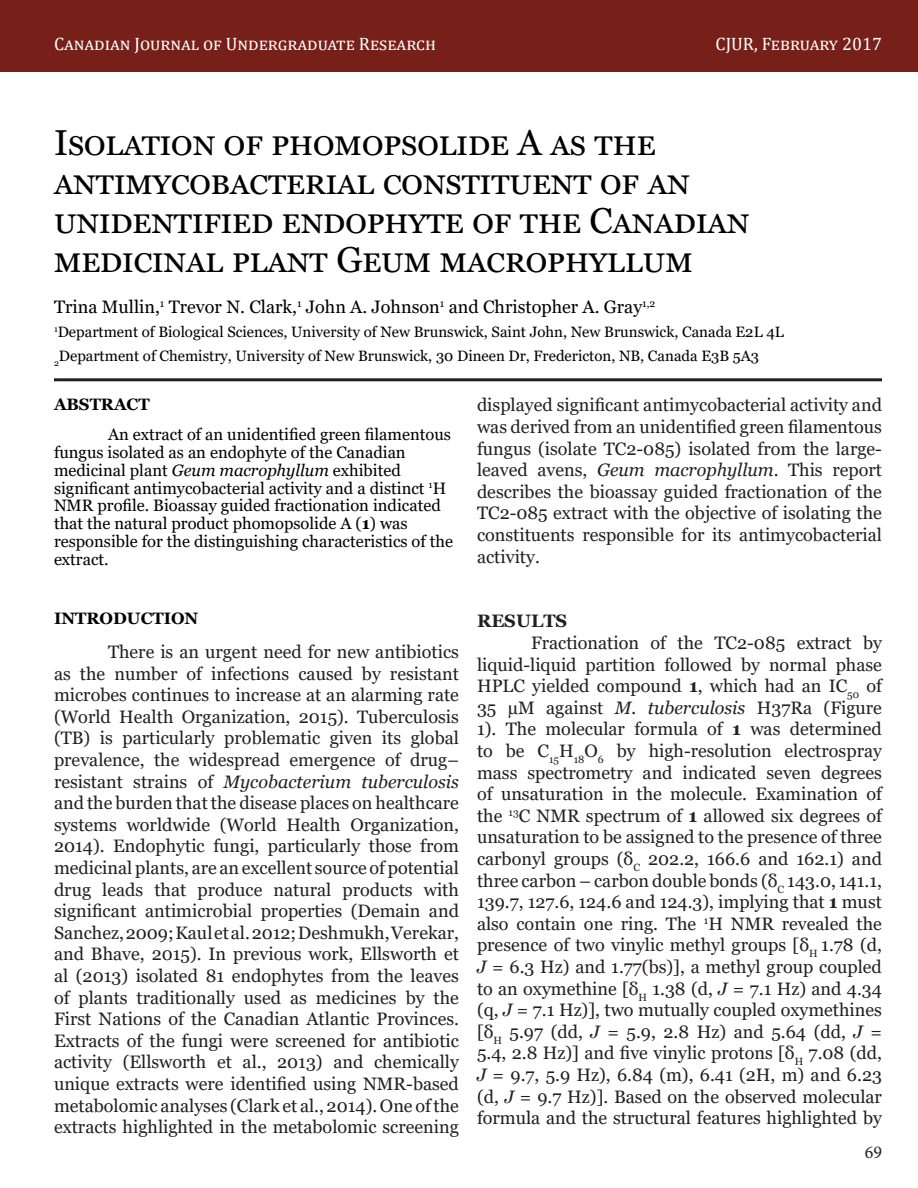
<style>
.page{position:relative;width:918px;height:1188px;background:#fff}
.page>*{position:absolute;margin:0;border:0;box-sizing:border-box;transform-origin:0 0}
.t1{font:36px/38.8px "Georgia";letter-spacing:.035em;color:#000}
.Medium_Shading_1_-_A{font:18px/21.6px "Georgia";color:#231f20;text-align:justify}
.Default{font:18px/21.6px "Georgia";color:#231f20;text-align:justify}
.t2{font:18px "Georgia";color:#000}
.t3{font:18px "Cambria";color:#fff}
.Preformatted{font:700 18px "Georgia";color:#231f20}
.t4{font:18px "Minion Pro";color:#231f20}
.t5{font:16.5px/17.9px "Georgia";color:#000}
.t6{font:700 16.5px "Georgia";color:#000}
.t7{font:15px "Georgia";color:#000}
.s1{font-style:italic}
.s2{font-weight:700}
</style>
<div class="page">
<div style="left:0;top:0;width:918px;height:72px;background:#772019"></div>
<hr style="left:54px;top:378px;width:828px;height:3px;background:#231f20">
<p class="t3" style="left:54px;top:33px;width:384px">Canadian Journal of Undergraduate Research</p>
<p class="t3" style="left:716px;top:33px;width:168px">CJUR, February 2017</p>
<p class="t1" style="left:54px;top:124px;width:696px">Isolation of phomopsolide A as the antimycobacterial constituent of an unidentified endophyte of the Canadian medicinal plant Geum macrophyllum</p>
<p class="t2" style="left:54px;top:296px;width:603px">Trina Mullin,<sup>1</sup> Trevor N. Clark,<sup>1</sup> John A. Johnson<sup>1</sup> and Christopher A. Gray<sup>1,2</sup></p>
<p class="t7" style="left:54px;top:323px;width:731px"><sup>1</sup>Department of Biological Sciences, University of New Brunswick, Saint John, New Brunswick, Canada E2L 4L</p>
<p class="t7" style="left:54px;top:347px;width:707px"><sub>2</sub>Department of Chemistry, University of New Brunswick, 30 Dineen Dr, Fredericton, NB, Canada E3B 5A3</p>
<p class="t6" style="left:54px;top:394px;width:97px">ABSTRACT</p>
<p class="t5" style="left:54px;top:426px;width:401px;text-indent:54px">An extract of an unidentified green filamentous fungus isolated as an endophyte of the Canadian medicinal plant <span class="s1">Geum macrophyllum</span> exhibited significant antimycobacterial activity and a distinct <sup>1</sup>H NMR profile. Bioassay guided fractionation indicated that the natural product phomopsolide A (<span class="s2">1</span>) was responsible for the distinguishing characteristics of the extract.</p>
<p class="Medium_Shading_1_-_A" style="left:477px;top:395px;width:407px">displayed significant antimycobacterial activity and was derived from an unidentified green filamentous fungus (isolate TC2-085) isolated from the large&shy;leaved avens, <span class="s1">Geum macrophyllum</span>. This report describes the bioassay guided fractionation of the TC2-085 extract with the objective of isolating the constituents responsible for its antimycobacterial activity.</p>
<p class="t6" style="left:54px;top:608px;width:146px">INTRODUCTION</p>
<p class="Medium_Shading_1_-_A" style="left:54px;top:641px;width:407px;text-indent:54px">There is an urgent need for new antibiotics as the number of infections caused by resistant microbes continues to increase at an alarming rate (World Health Organization, 2015). Tuberculosis (TB) is particularly problematic given its global prevalence, the widespread emergence of drug– resistant strains of <span class="s1">Mycobacterium tuberculosis </span>and the burden that the disease places on healthcare systems worldwide (World Health Organization, 2014). Endophytic fungi, particularly those from medicinal plants, are an excellent source of potential drug leads that produce natural products with significant antimicrobial properties (Demain and Sanchez, 2009; Kaul et al. 2012; Deshmukh, Verekar, and Bhave, 2015). In previous work, Ellsworth et al (2013) isolated 81 endophytes from the leaves of plants traditionally used as medicines by the First Nations of the Canadian Atlantic Provinces.<br>Extracts of the fungi were screened for antibiotic activity (Ellsworth et al., 2013) and chemically unique extracts were identified using NMR-based metabolomic analyses (Clark et al., 2014). One of the extracts highlighted in the metabolomic screening</p>
<p class="Preformatted" style="left:477px;top:610px;width:92px">RESULTS</p>
<p class="Default" style="left:477px;top:632px;width:407px;text-indent:54px">Fractionation of the TC2-085 extract by liquid-liquid partition followed by normal phase HPLC yielded compound <span class="s2">1</span>, which had an IC<sub>50</sub> of 35 µM against <span class="s1">M. tuberculosis</span> H37Ra (Figure 1). The molecular formula of <span class="s2">1</span> was determined to be C<sub>15</sub>H<sub>18</sub>O<sub>6</sub> by high-resolution electrospray mass spectrometry and indicated seven degrees of unsaturation in the molecule. Examination of the <sup>13</sup>C NMR spectrum of <span class="s2">1</span> allowed six degrees of unsaturation to be assigned to the presence of three carbonyl groups (δ<sub>C</sub> 202.2, 166.6 and 162.1) and three carbon – carbon double bonds (δ<sub>C</sub> 143.0, 141.1, 139.7, 127.6, 124.6 and 124.3), implying that <span class="s2">1</span> must also contain one ring. The <sup>1</sup>H NMR revealed the presence of two vinylic methyl groups [δ<sub>H</sub> 1.78 (d, <span class="s1">J</span> = 6.3 Hz) and 1.77(bs)], a methyl group coupled to an oxymethine [δ<sub>H</sub> 1.38 (d, <span class="s1">J</span> = 7.1 Hz) and 4.34 (q, <span class="s1">J</span> = 7.1 Hz)], two mutually coupled oxymethines [δ<sub>H</sub> 5.97 (dd, <span class="s1">J</span> = 5.9, 2.8 Hz) and 5.64 (dd, <span class="s1">J</span> = 5.4, 2.8 Hz)] and five vinylic protons [δ<sub>H</sub> 7.08 (dd, <span class="s1">J</span> = 9.7, 5.9 Hz), 6.84 (m), 6.41 (2H, m) and 6.23 (d, <span class="s1">J</span> = 9.7 Hz)]. Based on the observed molecular formula and the structural features highlighted by</p>
<p class="t4" style="left:865px;top:1140px;width:19px">69</p>
</div>
